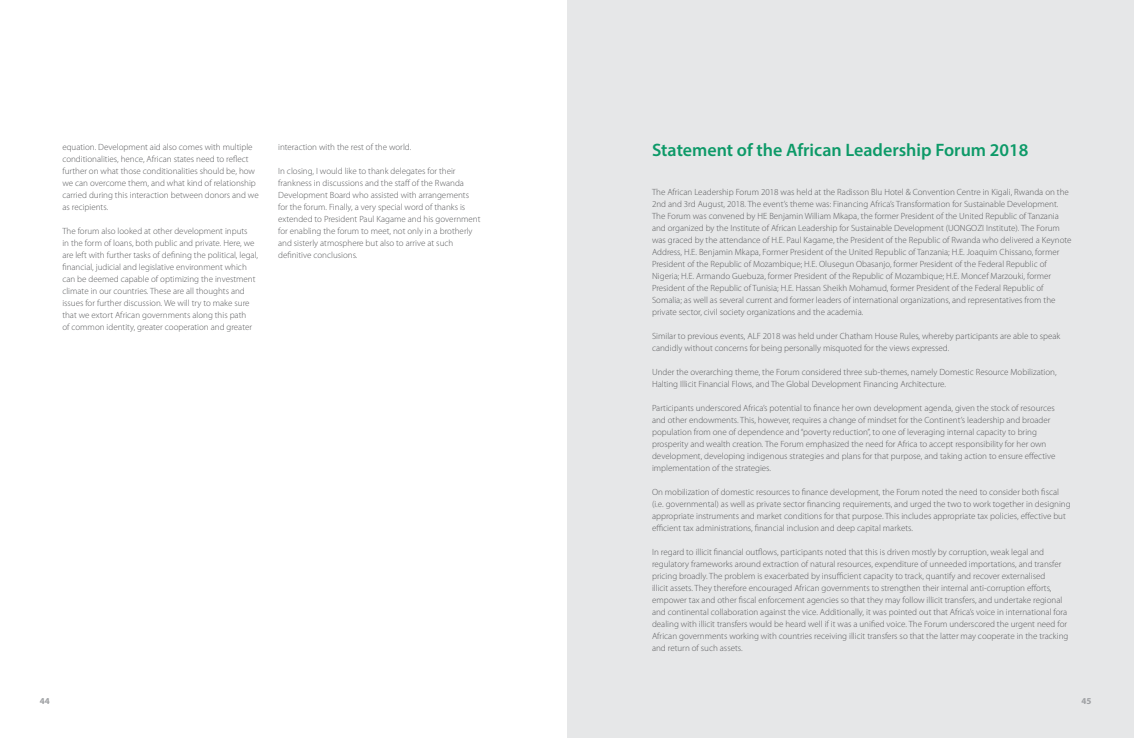
<style>
.page{position:relative;width:1134px;height:738px;background:#fff}
.page>*{position:absolute;margin:0;border:0;box-sizing:border-box;transform-origin:0 0}
.t1{font:600 18px "Myriad Pro";color:#0d9a68}
.t2{font:300 9px/12px "Myriad Pro";color:#58595b}
.t3{font:700 9px "Myriad Pro";color:#9d9fa2}
</style>
<div class="page">
<div style="left:567px;top:0;width:567px;height:737px;background:#e6e7e8"></div>
<p class="t2" style="left:62px;top:140px;width:198px">equation. Development aid also comes with multiple conditionalities, hence, African states need to reflect further on what those conditionalities should be, how we can overcome them, and what kind of relationship carried during this interaction between donors and we as recipients.</p>
<p class="t2" style="left:62px;top:224px;width:197px">The forum also looked at other development inputs<br>in the form of loans, both public and private. Here, we are left with further tasks of defining the political, legal, financial, judicial and legislative environment which can be deemed capable of optimizing the investment climate in our countries. These are all thoughts and issues for further discussion. We will try to make sure that we extort African governments along this path<br>of common identity, greater cooperation and greater</p>
<p class="t2" style="left:278px;top:140px;width:135px">interaction with the rest of the world.</p>
<p class="t2" style="left:278px;top:164px;width:204px">In closing, I would like to thank delegates for their frankness in discussions and the staff of the Rwanda Development Board who assisted with arrangements for the forum. Finally, a very special word of thanks is extended to President Paul Kagame and his government for enabling the forum to meet, not only in a brotherly and sisterly atmosphere but also to arrive at such definitive conclusions.</p>
<p class="t3" style="left:40px;top:695px;width:12px">44</p>
<h1 class="t1" style="left:652px;top:139px;width:378px">Statement of the African Leadership Forum 2018</h1>
<p class="t2" style="left:652px;top:185px;width:421px">The African Leadership Forum 2018 was held at the Radisson Blu Hotel &amp; Convention Centre in Kigali, Rwanda on the 2nd and 3rd August, 2018. The event’s theme was: Financing Africa’s Transformation for Sustainable Development.<br>The Forum was convened by HE Benjamin William Mkapa, the former President of the United Republic of Tanzania and organized by the Institute of African Leadership for Sustainable Development (UONGOZI Institute). The Forum was graced by the attendance of H.E. Paul Kagame, the President of the Republic of Rwanda who delivered a Keynote Address, H.E. Benjamin Mkapa, Former President of the United Republic of Tanzania; H.E. Joaquim Chissano, former President of the Republic of Mozambique; H.E. Olusegun Obasanjo, former President of the Federal Republic of Nigeria; H.E. Armando Guebuza, former President of the Republic of Mozambique; H.E. Moncef Marzouki, former President of the Republic of Tunisia; H.E. Hassan Sheikh Mohamud, former President of the Federal Republic of Somalia; as well as several current and former leaders of international organizations, and representatives from the private sector, civil society organizations and the academia.</p>
<p class="t2" style="left:652px;top:329px;width:410px">Similar to previous events, ALF 2018 was held under Chatham House Rules, whereby participants are able to speak candidly without concerns for being personally misquoted for the views expressed.</p>
<p class="t2" style="left:652px;top:365px;width:406px">Under the overarching theme, the Forum considered three sub-themes, namely Domestic Resource Mobilization,<br>Halting Illicit Financial Flows, and The Global Development Financing Architecture.</p>
<p class="t2" style="left:652px;top:401px;width:405px">Participants underscored Africa’s potential to finance her own development agenda, given the stock of resources and other endowments. This, however, requires a change of mindset for the Continent’s leadership and broader population from one of dependence and “poverty reduction”, to one of leveraging internal capacity to bring prosperity and wealth creation. The Forum emphasized the need for Africa to accept responsibility for her own development, developing indigenous strategies and plans for that purpose, and taking action to ensure effective implementation of the strategies.</p>
<p class="t2" style="left:652px;top:485px;width:420px">On mobilization of domestic resources to finance development, the Forum noted the need to consider both fiscal (i.e. governmental) as well as private sector financing requirements, and urged the two to work together in designing appropriate instruments and market conditions for that purpose. This includes appropriate tax policies, effective but efficient tax administrations, financial inclusion and deep capital markets.</p>
<p class="t2" style="left:652px;top:545px;width:418px">In regard to illicit financial outflows, participants noted that this is driven mostly by corruption, weak legal and regulatory frameworks around extraction of natural resources, expenditure of unneeded importations, and transfer pricing broadly. The problem is exacerbated by insufficient capacity to track, quantify and recover externalised<br>illicit assets. They therefore encouraged African governments to strengthen their internal anti-corruption efforts, empower tax and other fiscal enforcement agencies so that they may follow illicit transfers, and undertake regional and continental collaboration against the vice. Additionally, it was pointed out that Africa’s voice in international fora dealing with illicit transfers would be heard well if it was a unified voice. The Forum underscored the urgent need for African governments working with countries receiving illicit transfers so that the latter may cooperate in the tracking and return of such assets.</p>
<p class="t3" style="left:1081px;top:695px;width:12px">45</p>
</div>
